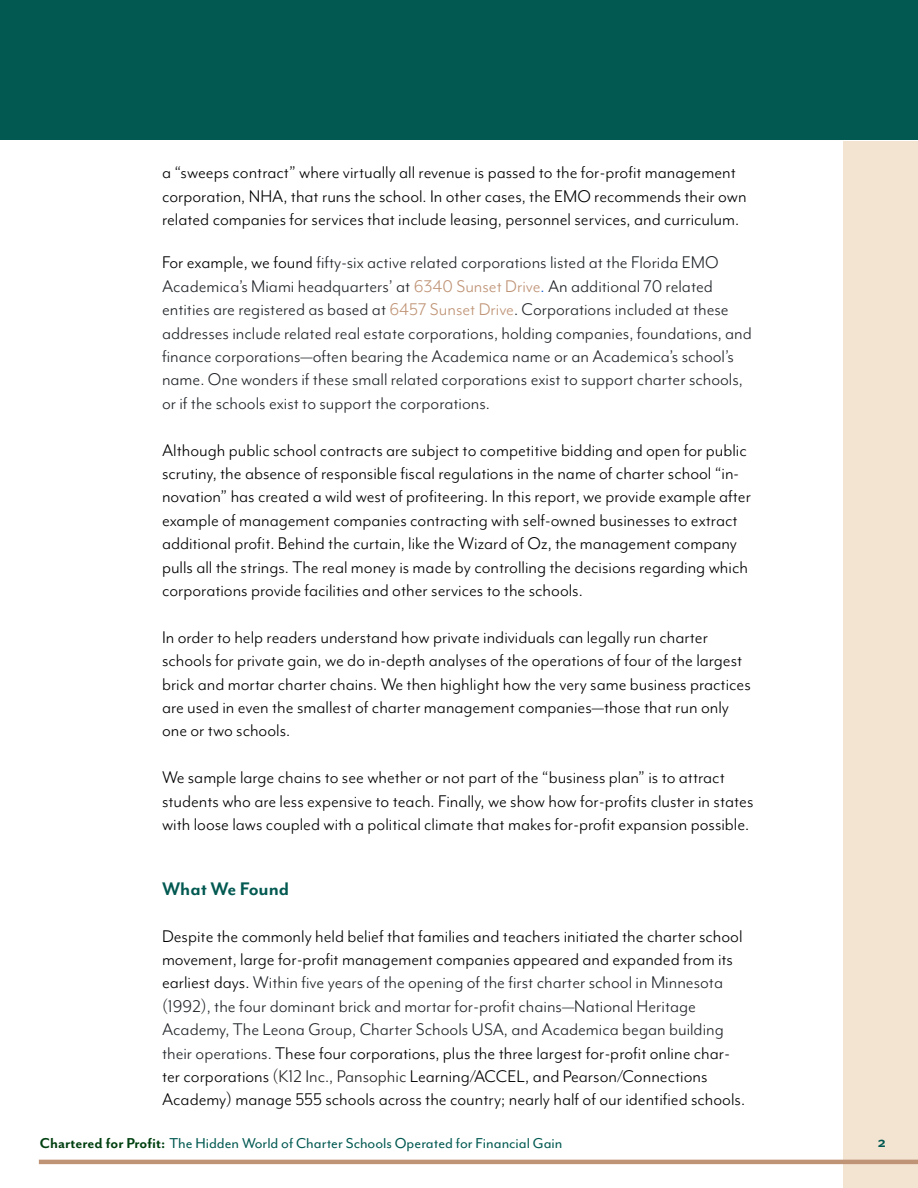
<style>
.page{position:relative;width:918px;height:1188px;background:#fff}
.page>*{position:absolute;margin:0;border:0;box-sizing:border-box;transform-origin:0 0}
.t1{font:700 21px "Mr Eaves Mod OT";color:#025951}
.t2{font:19.5px/23.4px "Mr Eaves Mod OT";color:#000}
.t3{font:19.5px/23.4px "Mr Eaves Mod OT";color:#212529}
.t4{font:16.5px "Mr Eaves Mod OT";color:#025951}
.t5{font:700 16.5px "Mr Eaves San OT";color:#025951}
.s1{color:#000}
.s2{color:#bf9375}
.s3{color:#15c}
.s4{color:#212529}
.s5{color:#222}
.s6{font-family:"Mr Eaves San OT";font-weight:700;color:#014010}
</style>
<div class="page">
<div style="left:0;top:0;width:918px;height:140px;background:#025951"></div>
<div style="left:844px;top:141px;width:74px;height:1047px;background:#f3e3d1"></div>
<hr style="left:39px;top:1160px;width:879px;height:4px;background:#bf9375">
<p class="t2" style="left:162px;top:161px;width:586px">a “sweeps contract” where virtually all revenue is passed to the for-profit management corporation, NHA, that runs the school. In other cases, the EMO recommends their own related companies for services that include leasing, personnel services, and curriculum.</p>
<p class="t3" style="left:162px;top:251px;width:591px"><span class="s1">For example, we found</span> fifty-six active related corporations listed at the Florida EMO Academica’s Miami headquarters’ at <span class="s2">6340 Sunset Drive</span><span class="s3">.</span> An additional 70 related entities are registered as based at <span class="s2">6457 Sunset Drive</span>. Corporations included at these addresses include related real estate corporations, holding companies, foundations, and finance corporations—often bearing the Academica name or an Academica’s school’s name. One wonders if these small related corporations exist to support charter schools, or if the schools exist to support the corporations.</p>
<p class="t2" style="left:162px;top:438px;width:591px">Although public school contracts are subject to competitive bidding and open for public scrutiny, the absence of responsible fiscal regulations in the name of charter school “in&shy;novation” has created a wild west of profiteering. In this report, we provide example after example of management companies contracting with self-owned businesses to extract additional profit. Behind the curtain, like the Wizard of Oz, the management company pulls all the strings. The real money is made by controlling the decisions regarding which corporations provide facilities and other services to the schools.</p>
<p class="t2" style="left:162px;top:625px;width:590px">In order to help readers understand how private individuals can legally run charter schools for private gain, we do in-depth analyses of the operations of four of the largest brick and mortar charter chains. We then highlight how the very same business practices are used in even the smallest of charter management companies—those that run only one or two schools.</p>
<p class="t2" style="left:162px;top:766px;width:593px">We sample large chains to see whether or not part of the “business plan” is to attract students who are less expensive to teach. Finally, we show how for-profits cluster in states with loose laws coupled with a political climate that makes for-profit expansion possible.</p>
<p class="t1" style="left:162px;top:877px;width:129px">What We Found</p>
<p class="t2" style="left:162px;top:924px;width:585px">Despite the commonly held belief that families and teachers initiated the charter school movement, large for-profit management companies appeared and expanded from its earliest days. <span class="s4">Within five years of the opening of the first charter school in Minnesota (1992), the four dominant brick and mortar for-profit chains—National Heritage Academy, The Leona Group, Charter Schools USA, and Academica began building their operations.</span> These four corporations, plus the three largest for-profit online char&shy;ter corporations <span class="s5">(K12 Inc., Pansophic</span> Learning/ACCEL, and Pearson/Connections Academy) manage 555 schools across the country; nearly half of our identified schools.</p>
<p class="t4" style="left:40px;top:1134px;width:524px"><span class="s6">Chartered for Profit:</span> The Hidden World of Charter Schools Operated for Financial Gain</p>
<p class="t5" style="left:878px;top:1133px;width:10px">2</p>
</div>
